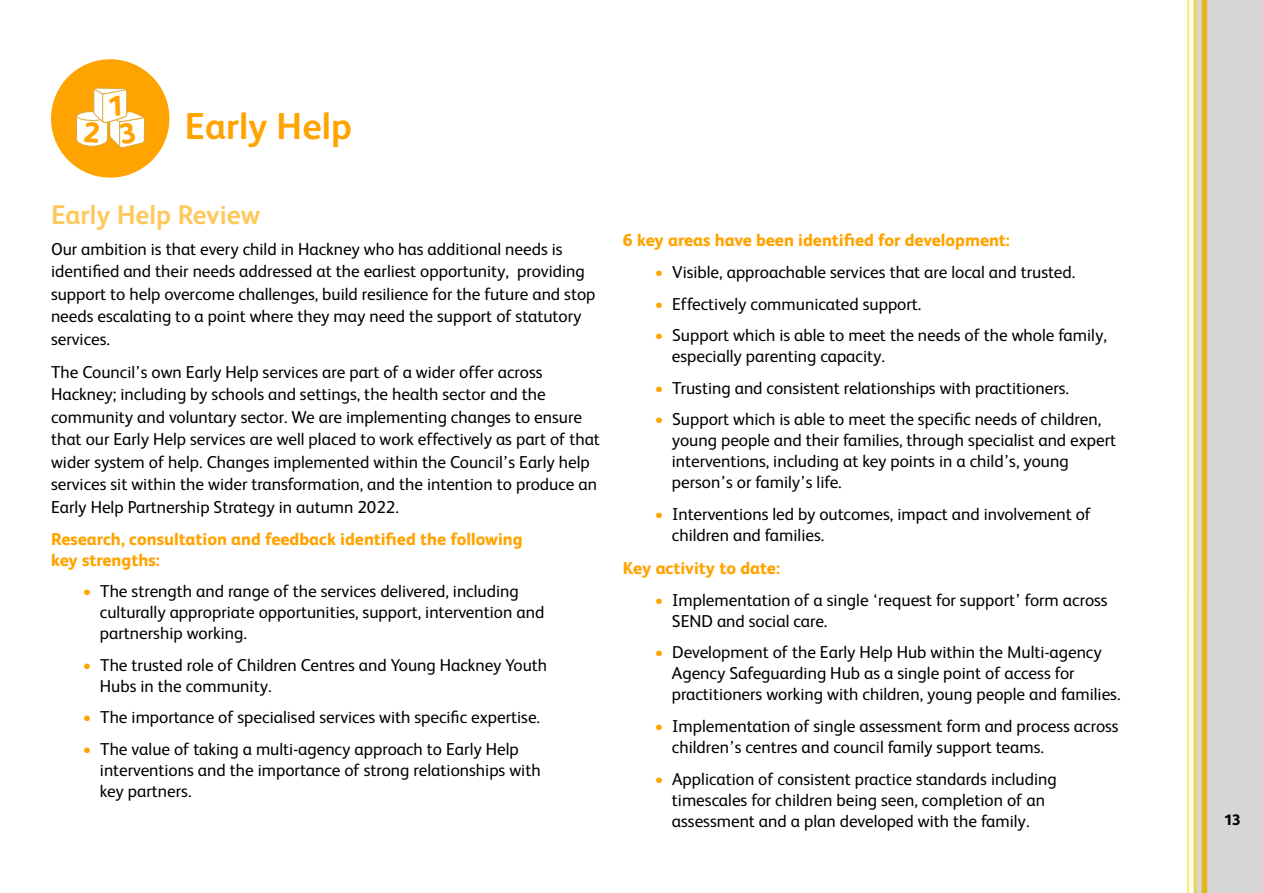
<style>
.page{position:relative;width:1263px;height:893px;background:#fff}
.page>*{position:absolute;margin:0;border:0;box-sizing:border-box;transform-origin:0 0}
.t1{font:700 37.5px "FS Albert";color:#ffa300}
.t2{font:700 27px "FS Albert";color:#ffc85a}
.t3{font:17.25px/21px "FS Albert";color:#000}
.t4{font:800 17.25px/21px "FS Albert";color:#ffa300}
.t5{font:800 15.15px "FS Albert";color:#000}
.s1{font-weight:800;color:#ffa300}
</style>
<div class="page">
<div style="left:1196px;top:0;width:67px;height:893px;background:#d6d6d6"></div>
<svg style="left:1187px;top:0;width:21px;height:893px"></svg>
<div style="left:51px;top:59px;width:118px;height:119px;background:#ffa300;border-radius:50%"></div>
<svg style="left:76px;top:88px;width:69px;height:60px"></svg>
<h1 class="t1" style="left:185px;top:101px;width:168px">Early Help</h1>
<h2 class="t2" style="left:51px;top:196px;width:211px">Early Help Review</h2>
<p class="t3" style="left:51px;top:237px;width:546px;line-height:22.5px">Our ambition is that every child in Hackney who has additional needs is identified and their needs addressed at the earliest opportunity, providing support to help overcome challenges, build resilience for the future and stop needs escalating to a point where they may need the support of statutory services.</p>
<p class="t3" style="left:51px;top:360px;width:550px;line-height:22.5px">The Council’s own Early Help services are part of a wider offer across Hackney; including by schools and settings, the health sector and the community and voluntary sector. We are implementing changes to ensure that our Early Help services are well placed to work effectively as part of that wider system of help. Changes implemented within the Council’s Early help services sit within the wider transformation, and the intention to produce an Early Help Partnership Strategy in autumn 2022.</p>
<p class="t4" style="left:51px;top:527px;width:473px">Research, consultation and feedback identified the following key strengths:</p>
<p class="t3" style="left:100px;top:580px;width:446px;text-indent:-17px"><span class="s1">•</span> The strength and range of the services delivered, including culturally appropriate opportunities, support, intervention and partnership working.</p>
<p class="t3" style="left:100px;top:654px;width:449px;text-indent:-17px"><span class="s1">•</span> The trusted role of Children Centres and Young Hackney Youth<br>Hubs in the community.</p>
<p class="t3" style="left:83px;top:706px;width:459px"><span class="s1">•</span> The importance of specialised services with specific expertise.</p>
<p class="t3" style="left:100px;top:738px;width:442px;text-indent:-17px"><span class="s1">•</span> The value of taking a multi-agency approach to Early Help interventions and the importance of strong relationships with key partners.</p>
<p class="t4" style="left:623px;top:229px;width:388px">6 key areas have been identified for development:</p>
<p class="t3" style="left:655px;top:261px;width:422px"><span class="s1">•</span> Visible, approachable services that are local and trusted.</p>
<p class="t3" style="left:655px;top:292px;width:268px"><span class="s1">•</span> Effectively communicated support.</p>
<p class="t3" style="left:672px;top:324px;width:436px;text-indent:-17px"><span class="s1">•</span> Support which is able to meet the needs of the whole family, especially parenting capacity.</p>
<p class="t3" style="left:655px;top:376px;width:416px"><span class="s1">•</span> Trusting and consistent relationships with practitioners.</p>
<p class="t3" style="left:672px;top:408px;width:446px;text-indent:-17px"><span class="s1">•</span> Support which is able to meet the specific needs of children, young people and their families, through specialist and expert interventions, including at key points in a child’s, young person’s or family’s life.</p>
<p class="t3" style="left:672px;top:503px;width:421px;text-indent:-17px"><span class="s1">•</span> Interventions led by outcomes, impact and involvement of children and families.</p>
<p class="t4" style="left:623px;top:557px;width:159px">Key activity to date:</p>
<p class="t3" style="left:672px;top:588px;width:437px;text-indent:-17px"><span class="s1">•</span> Implementation of a single ‘request for support’ form across<br>SEND and social care.</p>
<p class="t3" style="left:672px;top:641px;width:450px;text-indent:-17px"><span class="s1">•</span> Development of the Early Help Hub within the Multi-agency<br>Agency Safeguarding Hub as a single point of access for practitioners working with children, young people and families.</p>
<p class="t3" style="left:672px;top:715px;width:448px;text-indent:-17px"><span class="s1">•</span> Implementation of single assessment form and process across children’s centres and council family support teams.</p>
<p class="t3" style="left:655px;top:767px;width:403px;text-align:center"><span class="s1">•</span> Application of consistent practice standards including timescales for children being seen, completion of an assessment and a plan developed with the family.</p>
<p class="t5" style="left:1224px;top:809px;width:19px">13</p>
</div>
